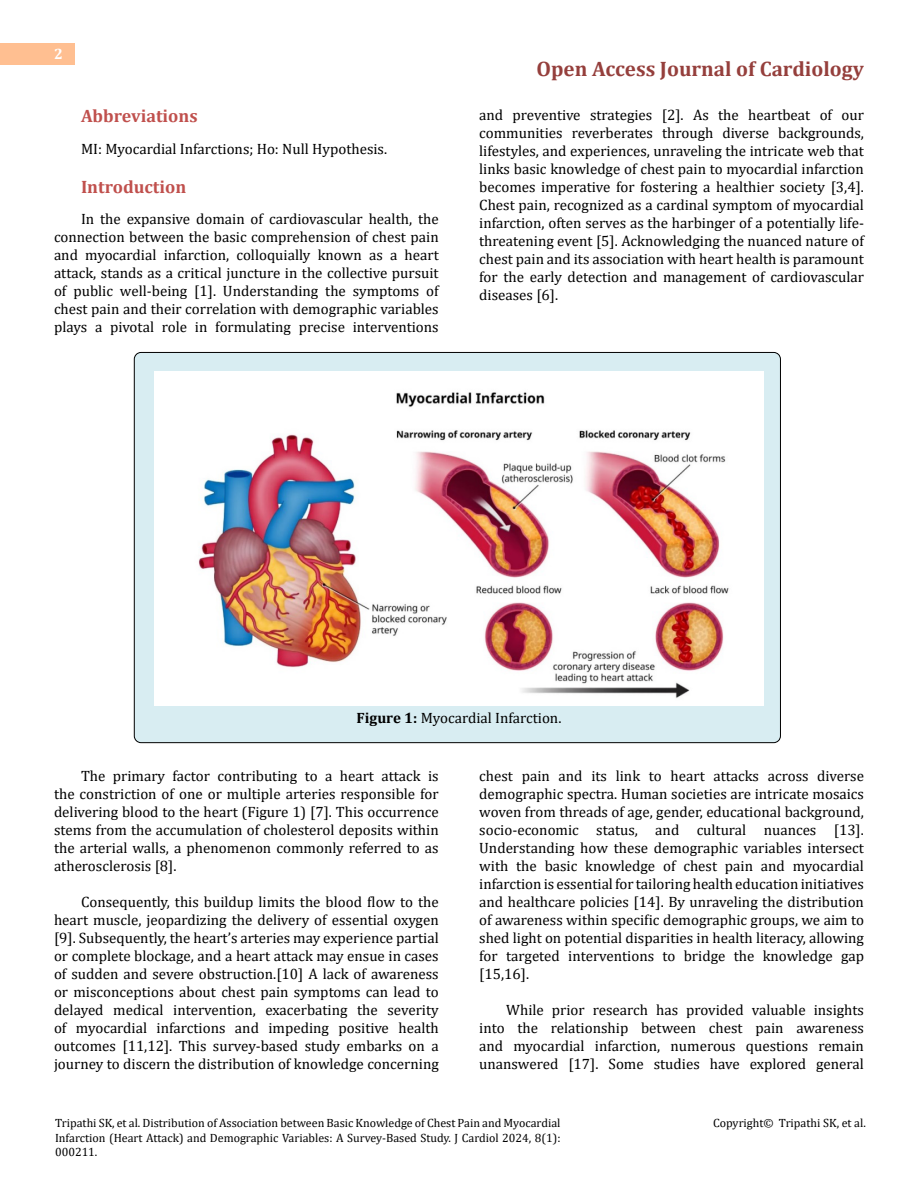
<style>
.page{position:relative;width:918px;height:1188px;background:#fff}
.page>*{position:absolute;margin:0;border:0;box-sizing:border-box;transform-origin:0 0}
.t1{font:700 21px "Cambria";color:#953f3c}
.t2{font:700 18px "Cambria";color:#c0504d}
.t3{font:15px/18px "Cambria";color:#000;text-align:justify}
.t4{font:700 15px "Cambria";color:#fff}
.t5{font:12px/14.4px "Cambria";color:#000;text-align:justify}
.s1{font-weight:700}
</style>
<div class="page">
<div style="left:0;top:43px;width:75px;height:21px;background:#ffbf91"></div>
<div style="left:134px;top:352px;width:646px;height:391px;background:#d8edf2;border-radius:7px"></div>
<img style="left:155px;top:371px;width:608px;height:334px">
<p class="t4" style="left:54px;top:44px;width:10px">2</p>
<p class="t2" style="left:81px;top:103px;width:118px">Abbreviations</p>
<p class="t3" style="left:81px;top:139px;width:308px">MI: Myocardial Infarctions; Ho: Null Hypothesis.</p>
<p class="t2" style="left:81px;top:174px;width:107px">Introduction</p>
<p class="t3" style="left:54px;top:210px;width:386px;text-indent:27px">In the expansive domain of cardiovascular health, the connection between the basic comprehension of chest pain and myocardial infarction, colloquially known as a heart attack, stands as a critical juncture in the collective pursuit of public well-being [1]. Understanding the symptoms of chest pain and their correlation with demographic variables plays a pivotal role in formulating precise interventions</p>
<h1 class="t1" style="left:536px;top:54px;width:329px">Open Access Journal of Cardiology</h1>
<p class="t3" style="left:479px;top:105px;width:386px">and preventive strategies [2]. As the heartbeat of our communities reverberates through diverse backgrounds, lifestyles, and experiences, unraveling the intricate web that links basic knowledge of chest pain to myocardial infarction becomes imperative for fostering a healthier society [3,4].<br>Chest pain, recognized as a cardinal symptom of myocardial infarction, often serves as the harbinger of a potentially life&shy;threatening event [5]. Acknowledging the nuanced nature of chest pain and its association with heart health is paramount for the early detection and management of cardiovascular diseases [6].</p>
<p class="t3" style="left:357px;top:709px;width:206px"><span class="s1">Figure 1:</span> Myocardial Infarction.</p>
<p class="t3" style="left:54px;top:767px;width:386px;text-indent:27px">The primary factor contributing to a heart attack is the constriction of one or multiple arteries responsible for delivering blood to the heart (Figure 1) [7]. This occurrence stems from the accumulation of cholesterol deposits within the arterial walls, a phenomenon commonly referred to as atherosclerosis [8].</p>
<p class="t3" style="left:54px;top:893px;width:386px;text-indent:27px">Consequently, this buildup limits the blood flow to the heart muscle, jeopardizing the delivery of essential oxygen [9]. Subsequently, the heart’s arteries may experience partial or complete blockage, and a heart attack may ensue in cases of sudden and severe obstruction.[10] A lack of awareness or misconceptions about chest pain symptoms can lead to delayed medical intervention, exacerbating the severity of myocardial infarctions and impeding positive health outcomes [11,12]. This survey-based study embarks on a journey to discern the distribution of knowledge concerning</p>
<p class="t3" style="left:479px;top:767px;width:386px">chest pain and its link to heart attacks across diverse demographic spectra. Human societies are intricate mosaics woven from threads of age, gender, educational background, socio-economic status, and cultural nuances [13].<br>Understanding how these demographic variables intersect with the basic knowledge of chest pain and myocardial infarction is essential for tailoring health education initiatives and healthcare policies [14]. By unraveling the distribution of awareness within specific demographic groups, we aim to shed light on potential disparities in health literacy, allowing for targeted interventions to bridge the knowledge gap [15,16].</p>
<p class="t3" style="left:479px;top:1001px;width:386px;text-indent:27px">While prior research has provided valuable insights into the relationship between chest pain awareness and myocardial infarction, numerous questions remain unanswered [17]. Some studies have explored general</p>
<p class="t5" style="left:55px;top:1116px;width:507px">Tripathi SK, et al. Distribution of Association between Basic Knowledge of Chest Pain and Myocardial Infarction (Heart Attack) and Demographic Variables: A Survey-Based Study. J Cardiol 2024, 8(1):<br>000211.</p>
<p class="t5" style="left:713px;top:1116px;width:154px">Copyright© Tripathi SK, et al.</p>
</div>
